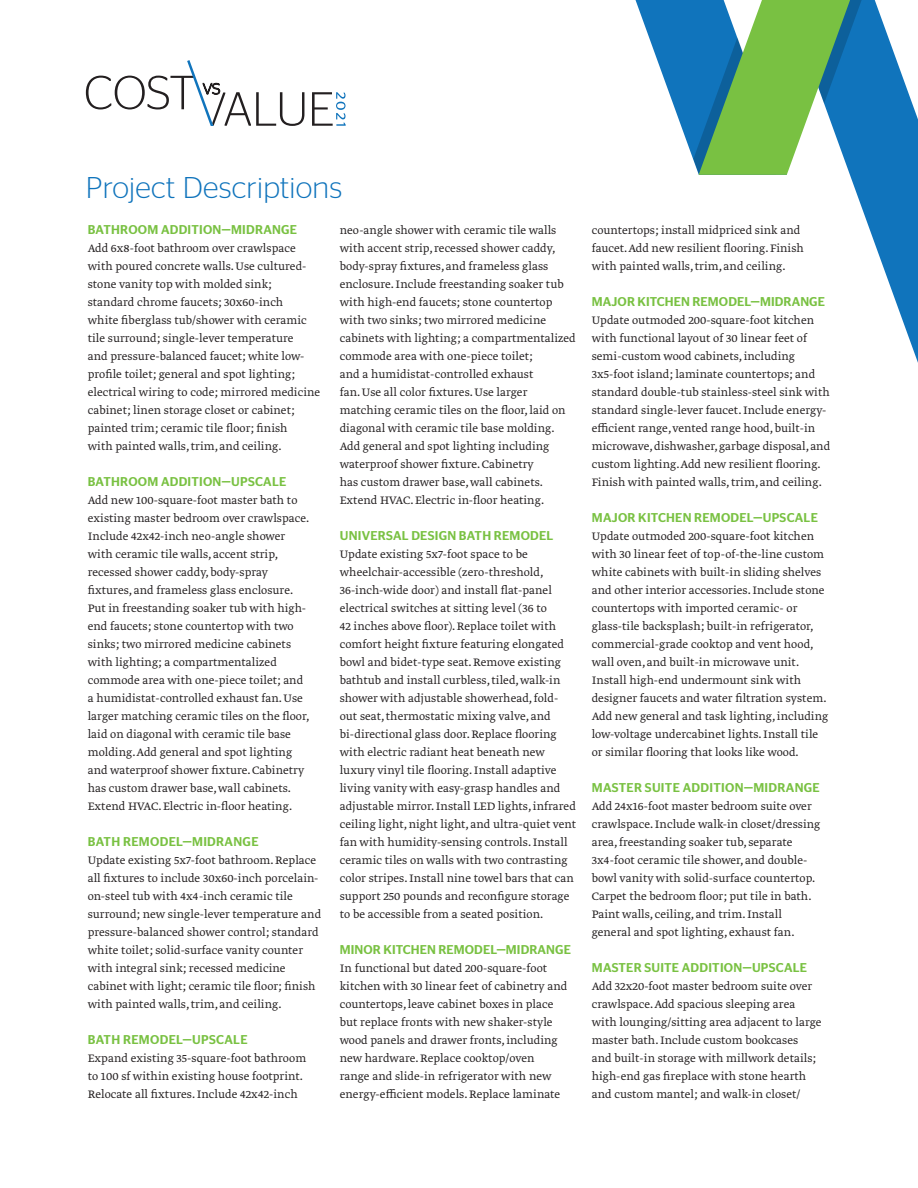
<style>
.page{position:relative;width:918px;height:1188px;background:#fff}
.page>*{position:absolute;margin:0;border:0;box-sizing:border-box;transform-origin:0 0}
.t1{font:300 30px "Stag Sans";letter-spacing:.01em;color:#1074bc}
.t2{font:300 12.75px/18px "Greta Text Std";letter-spacing:.005em;color:#231f20}
.t3{font:500 12.75px "Stag Sans";letter-spacing:.02em;color:#79c142}
</style>
<div class="page">
<svg style="left:86px;top:60px;width:260px;height:66px"></svg>
<svg style="left:850px;top:0;width:68px;height:363px;fill:#1074bc"></svg>
<svg style="left:636px;top:0;width:238px;height:175px"></svg>
<h1 class="t1" style="left:86px;top:171px;width:258px">Project Descriptions</h1>
<p class="t3" style="left:88px;top:222px;width:211px">BATHROOM ADDITION—MIDRANGE</p>
<p class="t2" style="left:88px;top:240px;width:234px">Add 6x8-foot bathroom over crawlspace with poured concrete walls. Use cultured&shy;stone vanity top with molded sink; standard chrome faucets; 30x60-inch<br>white fiberglass tub/shower with ceramic tile surround; single-lever temperature<br>and pressure-balanced faucet; white low&shy;profile toilet; general and spot lighting; electrical wiring to code; mirrored medicine cabinet; linen storage closet or cabinet; painted trim; ceramic tile floor; finish<br>with painted walls, trim, and ceiling.</p>
<p class="t3" style="left:88px;top:474px;width:200px">BATHROOM ADDITION—UPSCALE</p>
<p class="t2" style="left:88px;top:492px;width:223px">Add new 100-square-foot master bath to existing master bedroom over crawlspace.<br>Include 42x42-inch neo-angle shower with ceramic tile walls, accent strip, recessed shower caddy, body-spray fixtures, and frameless glass enclosure.<br>Put in freestanding soaker tub with high&shy;end faucets; stone countertop with two sinks; two mirrored medicine cabinets with lighting; a compartmentalized commode area with one-piece toilet; and a humidistat-controlled exhaust fan. Use larger matching ceramic tiles on the floor, laid on diagonal with ceramic tile base molding. Add general and spot lighting and waterproof shower fixture. Cabinetry has custom drawer base, wall cabinets.<br>Extend HVAC. Electric in-floor heating.</p>
<p class="t3" style="left:88px;top:834px;width:172px">BATH REMODEL—MIDRANGE</p>
<p class="t2" style="left:88px;top:852px;width:235px">Update existing 5x7-foot bathroom. Replace all fixtures to include 30x60-inch porcelain&shy;on-steel tub with 4x4-inch ceramic tile surround; new single-lever temperature and pressure-balanced shower control; standard white toilet; solid-surface vanity counter with integral sink; recessed medicine cabinet with light; ceramic tile floor; finish with painted walls, trim, and ceiling.</p>
<p class="t3" style="left:88px;top:1032px;width:161px">BATH REMODEL—UPSCALE</p>
<p class="t2" style="left:88px;top:1050px;width:220px">Expand existing 35-square-foot bathroom to 100 sf within existing house footprint.<br>Relocate all fixtures. Include 42x42-inch</p>
<p class="t2" style="left:340px;top:222px;width:238px">neo-angle shower with ceramic tile walls with accent strip, recessed shower caddy, body-spray fixtures, and frameless glass enclosure. Include freestanding soaker tub with high-end faucets; stone countertop with two sinks; two mirrored medicine cabinets with lighting; a compartmentalized commode area with one-piece toilet;<br>and a humidistat-controlled exhaust<br>fan. Use all color fixtures. Use larger matching ceramic tiles on the floor, laid on diagonal with ceramic tile base molding.<br>Add general and spot lighting including waterproof shower fixture. Cabinetry<br>has custom drawer base, wall cabinets.<br>Extend HVAC. Electric in-floor heating.</p>
<p class="t3" style="left:340px;top:528px;width:215px">UNIVERSAL DESIGN BATH REMODEL</p>
<p class="t2" style="left:340px;top:546px;width:238px">Update existing 5x7-foot space to be wheelchair-accessible (zero-threshold, 36-inch-wide door) and install flat-panel electrical switches at sitting level (36 to<br>42 inches above floor). Replace toilet with comfort height fixture featuring elongated bowl and bidet-type seat. Remove existing bathtub and install curbless, tiled, walk-in shower with adjustable showerhead, fold&shy;out seat, thermostatic mixing valve, and bi-directional glass door. Replace flooring with electric radiant heat beneath new luxury vinyl tile flooring. Install adaptive living vanity with easy-grasp handles and adjustable mirror. Install LED lights, infrared ceiling light, night light, and ultra-quiet vent fan with humidity-sensing controls. Install ceramic tiles on walls with two contrasting color stripes. Install nine towel bars that can support 250 pounds and reconfigure storage to be accessible from a seated position.</p>
<p class="t3" style="left:340px;top:942px;width:233px">MINOR KITCHEN REMODEL—MIDRANGE</p>
<p class="t2" style="left:340px;top:960px;width:229px">In functional but dated 200-square-foot kitchen with 30 linear feet of cabinetry and countertops, leave cabinet boxes in place but replace fronts with new shaker-style wood panels and drawer fronts, including new hardware. Replace cooktop/oven range and slide-in refrigerator with new energy-efficient models. Replace laminate</p>
<p class="t2" style="left:592px;top:222px;width:214px">countertops; install midpriced sink and faucet. Add new resilient flooring. Finish with painted walls, trim, and ceiling.</p>
<p class="t3" style="left:592px;top:294px;width:235px">MAJOR KITCHEN REMODEL—MIDRANGE</p>
<p class="t2" style="left:592px;top:312px;width:240px">Update outmoded 200-square-foot kitchen with functional layout of 30 linear feet of semi-custom wood cabinets, including 3x5-foot island; laminate countertops; and standard double-tub stainless-steel sink with standard single-lever faucet. Include energy&shy;efficient range, vented range hood, built-in microwave, dishwasher, garbage disposal, and custom lighting. Add new resilient flooring.<br>Finish with painted walls, trim, and ceiling.</p>
<p class="t3" style="left:592px;top:511px;width:228px">MAJOR KITCHEN REMODEL—UPSCALE</p>
<p class="t2" style="left:592px;top:528px;width:238px">Update outmoded 200-square-foot kitchen with 30 linear feet of top-of-the-line custom white cabinets with built-in sliding shelves and other interior accessories. Include stone countertops with imported ceramic- or glass-tile backsplash; built-in refrigerator, commercial-grade cooktop and vent hood, wall oven, and built-in microwave unit.<br>Install high-end undermount sink with designer faucets and water filtration system.<br>Add new general and task lighting, including low-voltage undercabinet lights. Install tile or similar flooring that looks like wood.</p>
<p class="t3" style="left:592px;top:781px;width:229px">MASTER SUITE ADDITION—MIDRANGE</p>
<p class="t2" style="left:592px;top:798px;width:230px">Add 24x16-foot master bedroom suite over crawlspace. Include walk-in closet/dressing area, freestanding soaker tub, separate 3x4-foot ceramic tile shower, and double&shy;bowl vanity with solid-surface countertop.<br>Carpet the bedroom floor; put tile in bath.<br>Paint walls, ceiling, and trim. Install general and spot lighting, exhaust fan.</p>
<p class="t3" style="left:592px;top:961px;width:217px">MASTER SUITE ADDITION—UPSCALE</p>
<p class="t2" style="left:592px;top:978px;width:231px">Add 32x20-foot master bedroom suite over crawlspace. Add spacious sleeping area with lounging/sitting area adjacent to large master bath. Include custom bookcases<br>and built-in storage with millwork details; high-end gas fireplace with stone hearth and custom mantel; and walk-in closet/</p>
</div>
